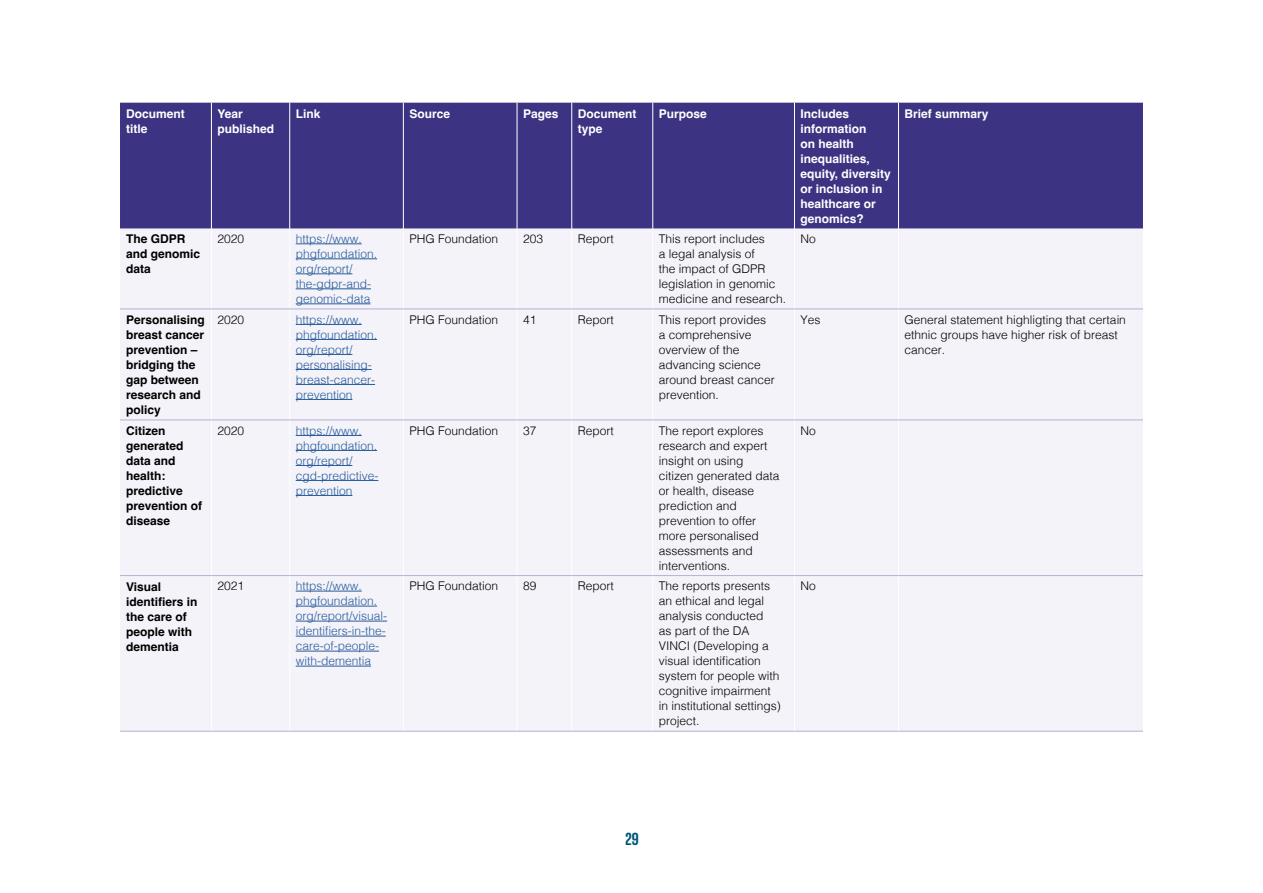
<style>
.page{position:relative;width:1263px;height:893px;background:#fff}
.page>*{position:absolute;margin:0;border:0;box-sizing:border-box;transform-origin:0 0}
.t1{font:700 18px "Giorgio Sans Trial";color:#005878}
.t2{font:300 12px/15px "Helvetica";color:#000}
.t3{font:300 12px/15px "Helvetica";color:#275b9b}
.t4{font:700 12px/15px "Helvetica";color:#000}
.t5{font:700 12px/15px "Helvetica";color:#fff}
</style>
<div class="page">
<div style="left:120px;top:103px;width:1023px;height:126px;background:#3c3482"></div>
<div style="left:120px;top:229px;width:1023px;height:502px;background:#f4f3f9"></div>
<hr style="left:211px;top:103px;width:1px;height:126px;background:#fff">
<hr style="left:289px;top:103px;width:1px;height:126px;background:#fff">
<hr style="left:403px;top:103px;width:1px;height:126px;background:#fff">
<hr style="left:517px;top:103px;width:1px;height:126px;background:#fff">
<hr style="left:571px;top:103px;width:1px;height:126px;background:#fff">
<hr style="left:652px;top:103px;width:1px;height:126px;background:#fff">
<hr style="left:794px;top:103px;width:1px;height:126px;background:#fff">
<hr style="left:898px;top:103px;width:1px;height:126px;background:#fff">
<hr style="left:211px;top:229px;width:1px;height:80px;background:#fff">
<hr style="left:289px;top:229px;width:1px;height:80px;background:#fff">
<hr style="left:403px;top:229px;width:1px;height:80px;background:#fff">
<hr style="left:517px;top:229px;width:1px;height:80px;background:#fff">
<hr style="left:571px;top:229px;width:1px;height:80px;background:#fff">
<hr style="left:652px;top:229px;width:1px;height:80px;background:#fff">
<hr style="left:794px;top:229px;width:1px;height:80px;background:#fff">
<hr style="left:898px;top:229px;width:1px;height:80px;background:#fff">
<hr style="left:211px;top:309px;width:1px;height:111px;background:#fff">
<hr style="left:289px;top:309px;width:1px;height:111px;background:#fff">
<hr style="left:403px;top:309px;width:1px;height:111px;background:#fff">
<hr style="left:517px;top:309px;width:1px;height:111px;background:#fff">
<hr style="left:571px;top:309px;width:1px;height:111px;background:#fff">
<hr style="left:652px;top:309px;width:1px;height:111px;background:#fff">
<hr style="left:794px;top:309px;width:1px;height:111px;background:#fff">
<hr style="left:898px;top:309px;width:1px;height:111px;background:#fff">
<hr style="left:211px;top:420px;width:1px;height:155px;background:#fff">
<hr style="left:289px;top:420px;width:1px;height:155px;background:#fff">
<hr style="left:403px;top:420px;width:1px;height:155px;background:#fff">
<hr style="left:517px;top:420px;width:1px;height:155px;background:#fff">
<hr style="left:571px;top:420px;width:1px;height:155px;background:#fff">
<hr style="left:652px;top:420px;width:1px;height:155px;background:#fff">
<hr style="left:794px;top:420px;width:1px;height:155px;background:#fff">
<hr style="left:898px;top:420px;width:1px;height:155px;background:#fff">
<hr style="left:211px;top:576px;width:1px;height:155px;background:#fff">
<hr style="left:289px;top:576px;width:1px;height:155px;background:#fff">
<hr style="left:403px;top:576px;width:1px;height:155px;background:#fff">
<hr style="left:517px;top:576px;width:1px;height:155px;background:#fff">
<hr style="left:571px;top:576px;width:1px;height:155px;background:#fff">
<hr style="left:652px;top:576px;width:1px;height:155px;background:#fff">
<hr style="left:794px;top:576px;width:1px;height:155px;background:#fff">
<hr style="left:898px;top:576px;width:1px;height:155px;background:#fff">
<hr style="left:120px;top:309px;width:91px;height:1px;background:#b6afd3">
<hr style="left:211px;top:309px;width:79px;height:1px;background:#b6afd3">
<hr style="left:290px;top:309px;width:113px;height:1px;background:#b6afd3">
<hr style="left:403px;top:309px;width:114px;height:1px;background:#b6afd3">
<hr style="left:517px;top:309px;width:55px;height:1px;background:#b6afd3">
<hr style="left:572px;top:309px;width:81px;height:1px;background:#b6afd3">
<hr style="left:653px;top:309px;width:141px;height:1px;background:#b6afd3">
<hr style="left:794px;top:309px;width:104px;height:1px;background:#b6afd3">
<hr style="left:898px;top:309px;width:245px;height:1px;background:#b6afd3">
<hr style="left:120px;top:420px;width:91px;height:1px;background:#b6afd3">
<hr style="left:211px;top:420px;width:79px;height:1px;background:#b6afd3">
<hr style="left:290px;top:420px;width:113px;height:1px;background:#b6afd3">
<hr style="left:403px;top:420px;width:114px;height:1px;background:#b6afd3">
<hr style="left:517px;top:420px;width:55px;height:1px;background:#b6afd3">
<hr style="left:572px;top:420px;width:81px;height:1px;background:#b6afd3">
<hr style="left:653px;top:420px;width:141px;height:1px;background:#b6afd3">
<hr style="left:794px;top:420px;width:104px;height:1px;background:#b6afd3">
<hr style="left:898px;top:420px;width:245px;height:1px;background:#b6afd3">
<hr style="left:120px;top:575px;width:91px;height:1px;background:#b6afd3">
<hr style="left:211px;top:575px;width:79px;height:1px;background:#b6afd3">
<hr style="left:290px;top:575px;width:113px;height:1px;background:#b6afd3">
<hr style="left:403px;top:575px;width:114px;height:1px;background:#b6afd3">
<hr style="left:517px;top:575px;width:55px;height:1px;background:#b6afd3">
<hr style="left:572px;top:575px;width:81px;height:1px;background:#b6afd3">
<hr style="left:653px;top:575px;width:141px;height:1px;background:#b6afd3">
<hr style="left:794px;top:575px;width:104px;height:1px;background:#b6afd3">
<hr style="left:898px;top:575px;width:245px;height:1px;background:#b6afd3">
<hr style="left:120px;top:731px;width:91px;height:1px;background:#b6afd3">
<hr style="left:211px;top:731px;width:79px;height:1px;background:#b6afd3">
<hr style="left:290px;top:731px;width:113px;height:1px;background:#b6afd3">
<hr style="left:403px;top:731px;width:114px;height:1px;background:#b6afd3">
<hr style="left:517px;top:731px;width:55px;height:1px;background:#b6afd3">
<hr style="left:572px;top:731px;width:81px;height:1px;background:#b6afd3">
<hr style="left:653px;top:731px;width:141px;height:1px;background:#b6afd3">
<hr style="left:794px;top:731px;width:104px;height:1px;background:#b6afd3">
<hr style="left:898px;top:731px;width:245px;height:1px;background:#b6afd3">
<hr style="left:296px;top:244px;width:66px;height:1px;background:#275b9b">
<hr style="left:296px;top:259px;width:81px;height:1px;background:#275b9b">
<hr style="left:296px;top:274px;width:56px;height:1px;background:#275b9b">
<hr style="left:296px;top:289px;width:75px;height:1px;background:#275b9b">
<hr style="left:296px;top:304px;width:74px;height:1px;background:#275b9b">
<hr style="left:296px;top:324px;width:66px;height:1px;background:#275b9b">
<hr style="left:296px;top:339px;width:81px;height:1px;background:#275b9b">
<hr style="left:296px;top:354px;width:56px;height:1px;background:#275b9b">
<hr style="left:296px;top:369px;width:76px;height:1px;background:#275b9b">
<hr style="left:296px;top:384px;width:79px;height:1px;background:#275b9b">
<hr style="left:296px;top:399px;width:56px;height:1px;background:#275b9b">
<hr style="left:296px;top:435px;width:66px;height:1px;background:#275b9b">
<hr style="left:296px;top:450px;width:81px;height:1px;background:#275b9b">
<hr style="left:296px;top:465px;width:56px;height:1px;background:#275b9b">
<hr style="left:296px;top:480px;width:82px;height:1px;background:#275b9b">
<hr style="left:296px;top:495px;width:56px;height:1px;background:#275b9b">
<hr style="left:296px;top:591px;width:66px;height:1px;background:#275b9b">
<hr style="left:296px;top:606px;width:81px;height:1px;background:#275b9b">
<hr style="left:296px;top:621px;width:91px;height:1px;background:#275b9b">
<hr style="left:296px;top:636px;width:90px;height:1px;background:#275b9b">
<hr style="left:296px;top:651px;width:83px;height:1px;background:#275b9b">
<hr style="left:296px;top:666px;width:75px;height:1px;background:#275b9b">
<p class="t5" style="left:126px;top:107px;width:60px">Document title</p>
<p class="t5" style="left:217px;top:107px;width:58px">Year published</p>
<p class="t5" style="left:296px;top:107px;width:26px">Link</p>
<p class="t5" style="left:409px;top:107px;width:42px">Source</p>
<p class="t5" style="left:523px;top:107px;width:37px">Pages</p>
<p class="t5" style="left:578px;top:107px;width:60px">Document type</p>
<p class="t5" style="left:659px;top:107px;width:50px">Purpose</p>
<p class="t5" style="left:800px;top:107px;width:92px">Includes information<br>on health inequalities, equity, diversity or inclusion in healthcare or genomics?</p>
<p class="t5" style="left:904px;top:107px;width:86px">Brief summary</p>
<p class="t4" style="left:126px;top:233px;width:76px">The GDPR and genomic data</p>
<p class="t2" style="left:217px;top:230px;width:28px">2020</p>
<p class="t3" style="left:296px;top:230px;width:83px">https://www. phgfoundation. org/report/ the-gdpr-and&shy;genomic-data</p>
<p class="t2" style="left:409px;top:230px;width:90px">PHG Foundation</p>
<p class="t2" style="left:523px;top:230px;width:22px">203</p>
<p class="t2" style="left:578px;top:230px;width:38px">Report</p>
<p class="t2" style="left:659px;top:230px;width:129px">This report includes<br>a legal analysis of<br>the impact of GDPR legislation in genomic medicine and research.</p>
<p class="t2" style="left:800px;top:230px;width:17px">No</p>
<p class="t4" style="left:126px;top:314px;width:80px">Personalising breast cancer prevention – bridging the gap between research and policy</p>
<p class="t2" style="left:217px;top:311px;width:28px">2020</p>
<p class="t3" style="left:296px;top:311px;width:83px">https://www. phgfoundation. org/report/ personalising&shy;breast-cancer&shy;prevention</p>
<p class="t2" style="left:409px;top:311px;width:90px">PHG Foundation</p>
<p class="t2" style="left:523px;top:311px;width:15px">41</p>
<p class="t2" style="left:578px;top:311px;width:38px">Report</p>
<p class="t2" style="left:659px;top:311px;width:118px">This report provides a comprehensive overview of the advancing science around breast cancer prevention.</p>
<p class="t2" style="left:800px;top:311px;width:22px">Yes</p>
<p class="t2" style="left:904px;top:311px;width:223px">General statement highligting that certain ethnic groups have higher risk of breast cancer.</p>
<p class="t4" style="left:126px;top:425px;width:78px">Citizen generated data and health: predictive prevention of disease</p>
<p class="t2" style="left:217px;top:422px;width:28px">2020</p>
<p class="t3" style="left:296px;top:422px;width:84px">https://www. phgfoundation. org/report/ cgd-predictive&shy;prevention</p>
<p class="t2" style="left:409px;top:422px;width:90px">PHG Foundation</p>
<p class="t2" style="left:523px;top:422px;width:15px">37</p>
<p class="t2" style="left:578px;top:422px;width:38px">Report</p>
<p class="t2" style="left:659px;top:422px;width:122px">The report explores research and expert insight on using citizen generated data or health, disease prediction and prevention to offer more personalised assessments and interventions.</p>
<p class="t2" style="left:800px;top:422px;width:17px">No</p>
<p class="t4" style="left:126px;top:580px;width:73px">Visual identifiers in the care of people with dementia</p>
<p class="t2" style="left:217px;top:578px;width:28px">2021</p>
<p class="t3" style="left:296px;top:578px;width:93px">https://www. phgfoundation. org/report/visual&shy;identifiers-in-the&shy;care-of-people&shy;with-dementia</p>
<p class="t2" style="left:409px;top:578px;width:90px">PHG Foundation</p>
<p class="t2" style="left:523px;top:578px;width:15px">89</p>
<p class="t2" style="left:578px;top:578px;width:38px">Report</p>
<p class="t2" style="left:659px;top:578px;width:124px">The reports presents an ethical and legal analysis conducted<br>as part of the DA<br>VINCI (Developing a visual identification system for people with cognitive impairment in institutional settings) project.</p>
<p class="t2" style="left:800px;top:578px;width:17px">No</p>
<h1 class="t1" style="left:626px;top:833px;width:15px">29</h1>
</div>
